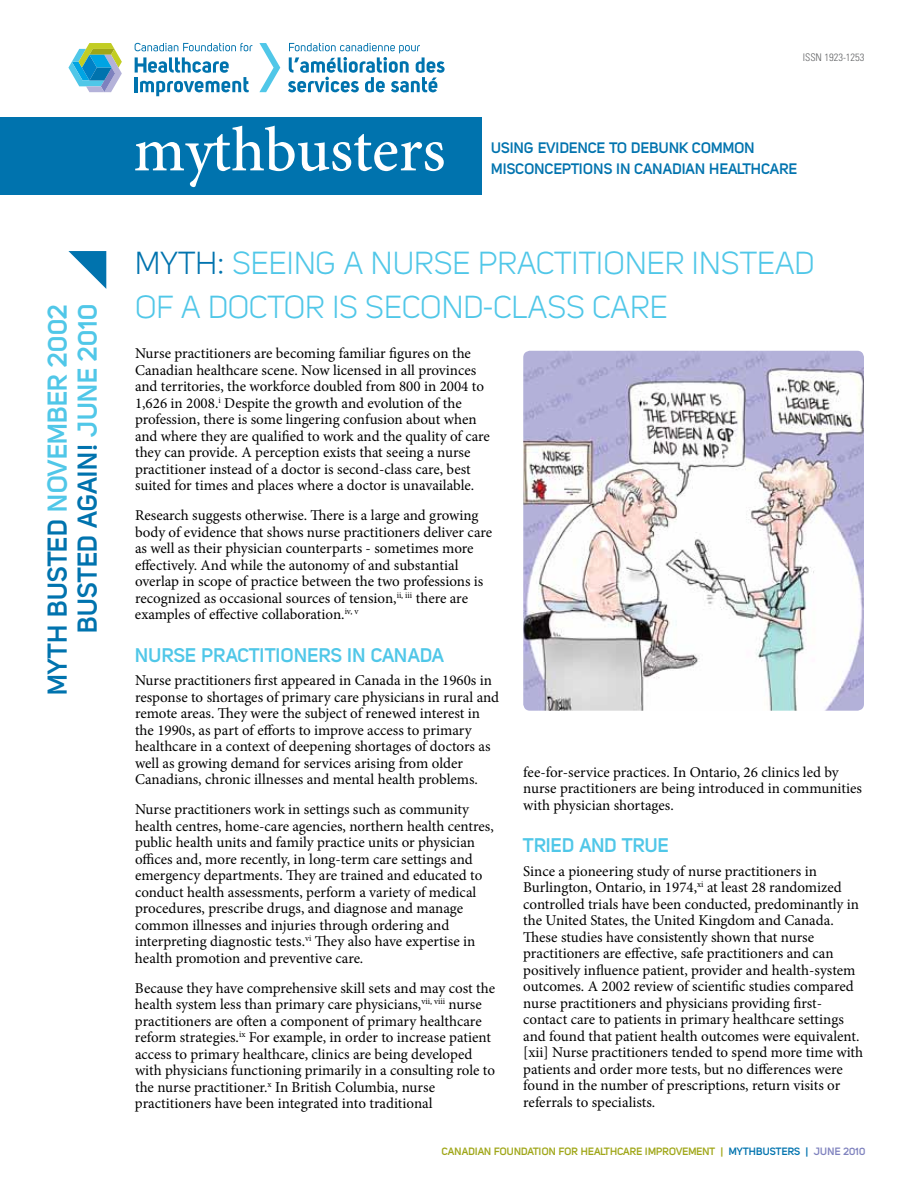
<style>
.page{position:relative;width:918px;height:1188px;background:#fff}
.page>*{position:absolute;margin:0;border:0;box-sizing:border-box;transform-origin:0 0}
.t1{font:500 63px "Minion Pro";letter-spacing:-.005em;color:#fff}
.t2{font:31.5px/43.5px "Uni Sans Book";color:#50c7e8}
.t3{font:700 27px/30px "Uni Sans Semi";color:#0073ae;text-align:right}
.t4{font:700 19.5px "Uni Sans Semi";color:#50c7e8}
.t5{font:15px/16.5px "Minion Pro";color:#000}
.t6{font:700 15px "Uni Sans Semi";color:#0073ae}
.t7{font:700 10.5px "Uni Sans Semi";color:#9fa617}
.t8{font:300 condensed 10.5px "Univers LT Std";color:#636466}
.s1{color:#50c7e8}
.s2{color:#0073ae}
.s3{color:#7e81be}
</style>
<div class="page">
<svg style="left:68px;top:251px;width:38px;height:38px"></svg>
<div style="left:0;top:118px;width:481px;height:77px;background:#0073ae"></div>
<svg style="left:68px;top:43px;width:54px;height:49px"></svg>
<svg style="left:135px;top:43px;width:117px;height:8px"></svg>
<svg style="left:135px;top:57px;width:114px;height:39px"></svg>
<svg style="left:288px;top:43px;width:157px;height:50px"></svg>
<svg style="left:259px;top:43px;width:21px;height:49px"></svg>
<img style="left:523px;top:351px;width:341px;height:360px">
<h3 class="t3" style="left:42px;top:695px;width:393px;rotate:-90deg">MYTH BUSTED <span class="s1">NOVEMBER 2002<br></span>BUSTED AGAIN! <span class="s1">JUNE 2010</span></h3>
<h1 class="t1" style="left:134px;top:108px;width:314px">mythbusters</h1>
<p class="t6" style="left:491px;top:139px;width:10px">USING</p>
<p class="t6" style="left:538px;top:139px;width:9px">EVIDEN</p>
<p class="t6" style="left:588px;top:139px;width:54px">CETO DEBUN</p>
<p class="t6" style="left:679px;top:139px;width:34px">K COMMON</p>
<p class="t8" style="left:803px;top:51px;width:63px">ISSN 1923-1253</p>
<p class="t6" style="left:491px;top:160px;width:72px">MISCON CEPTIONS</p>
<p class="t6" style="left:617px;top:160px;width:37px">IN CANADIAN</p>
<p class="t6" style="left:709px;top:160px;width:10px">HEALTH</p>
<p class="t6" style="left:761px;top:160px;width:19px">CARE</p>
<h2 class="t2" style="left:135px;top:242px;width:681px"><span class="s2">Myth:</span> SEEING A NURSE PRACTITIONER INSTEAD<br>OF A DOCTOR IS SECOND-CLASS CARE</h2>
<p class="t5" style="left:135px;top:345px;width:357px">Nurse practitioners are becoming familiar figures on the Canadian healthcare scene. Now licensed in all provinces and territories, the workforce doubled from 800 in 2004 to 1,626 in 2008.<sup>i</sup> Despite the growth and evolution of the profession, there is some lingering confusion about when and where they are qualified to work and the quality of care they can provide. A perception exists that seeing a nurse practitioner instead of a doctor is second-class care, best suited for times and places where a doctor is unavailable.</p>
<p class="t5" style="left:135px;top:507px;width:359px">Research suggests otherwise. There is a large and growing body of evidence that shows nurse practitioners deliver care as well as their physician counterparts - sometimes more effectively. And while the autonomy of and substantial overlap in scope of practice between the two professions is recognized as occasional sources of tension,<sup>ii,</sup> <sup>iii</sup> there are examples of effective collaboration.<sup>iv,</sup> <sup>v</sup></p>
<h3 class="t4" style="left:135px;top:644px;width:311px">NURSE PRACTITIONERS IN CANADA</h3>
<p class="t5" style="left:135px;top:672px;width:366px">Nurse practitioners first appeared in Canada in the 1960s in response to shortages of primary care physicians in rural and remote areas. They were the subject of renewed interest in the 1990s, as part of efforts to improve access to primary healthcare in a context of deepening shortages of doctors as well as growing demand for services arising from older Canadians, chronic illnesses and mental health problems.</p>
<p class="t5" style="left:135px;top:801px;width:360px">Nurse practitioners work in settings such as community health centres, home-care agencies, northern health centres, public health units and family practice units or physician offices and, more recently, in long-term care settings and emergency departments. They are trained and educated to conduct health assessments, perform a variety of medical procedures, prescribe drugs, and diagnose and manage common illnesses and injuries through ordering and interpreting diagnostic tests.<sup>vi</sup> They also have expertise in health promotion and preventive care.</p>
<p class="t5" style="left:135px;top:980px;width:362px">Because they have comprehensive skill sets and may cost the health system less than primary care physicians,<sup>vii,</sup> <sup>viii</sup> nurse practitioners are often a component of primary healthcare reform strategies.<sup>ix</sup> For example, in order to increase patient access to primary healthcare, clinics are being developed with physicians functioning primarily in a consulting role to the nurse practitioner.<sup>x</sup> In British Columbia, nurse practitioners have been integrated into traditional</p>
<p class="t5" style="left:523px;top:764px;width:340px">fee-for-service practices. In Ontario, 26 clinics led by nurse practitioners are being introduced in communities with physician shortages.</p>
<h3 class="t4" style="left:523px;top:834px;width:147px">TRIED AND TRUE</h3>
<p class="t5" style="left:523px;top:863px;width:342px">Since a pioneering study of nurse practitioners in Burlington, Ontario, in 1974,<sup>xi</sup> at least 28 randomized controlled trials have been conducted, predominantly in the United States, the United Kingdom and Canada.<br>These studies have consistently shown that nurse practitioners are effective, safe practitioners and can positively influence patient, provider and health-system outcomes. A 2002 review of scientific studies compared nurse practitioners and physicians providing first&shy;contact care to patients in primary healthcare settings and found that patient health outcomes were equivalent. [xii] Nurse practitioners tended to spend more time with patients and order more tests, but no differences were found in the number of prescriptions, return visits or referrals to specialists.</p>
<p class="t7" style="left:442px;top:1145px;width:425px">CANADIAN FOUNDATION FOR HEALTHCARE IMPROVEMENT | <span class="s2">MYTHBUSTERS |</span> <span class="s3">JUNE 2010</span></p>
</div>
